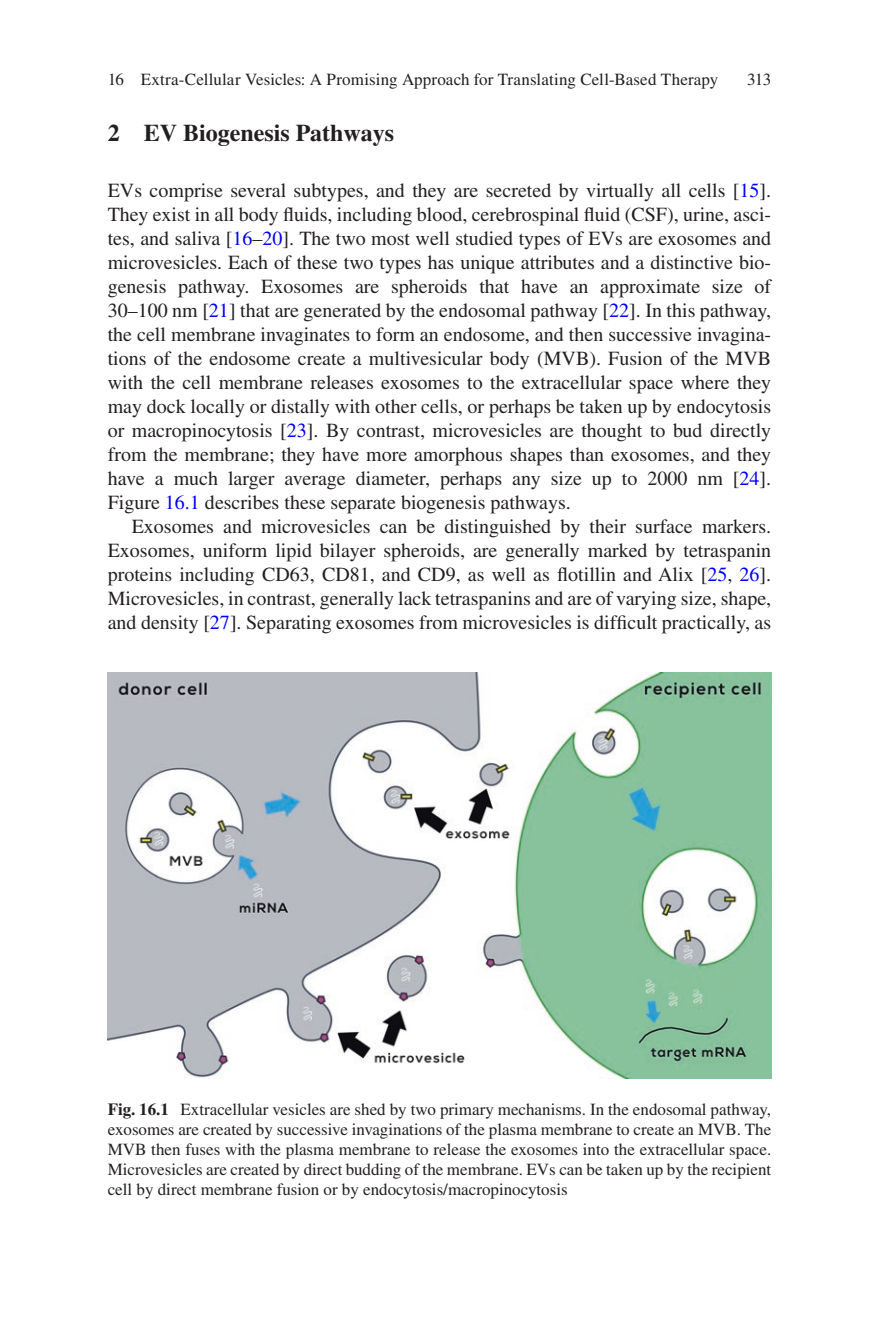
<style>
.page{position:relative;width:879px;height:1333px;background:#fff}
.page>*{position:absolute;margin:0;border:0;box-sizing:border-box;transform-origin:0 0}
.t1{font:700 24px "Qwtdgk Times LT Std";color:#231f20}
.t2{font:20px/24px "Jdljrl Times LT Std";color:#231f20;text-align:justify}
.t3{font:17px/20px "Jdljrl Times LT Std";color:#231f20;text-align:justify}
.s1{color:#0000fa}
.s2{font-family:"Qwtdgk Times LT Std";font-weight:700}
</style>
<div class="page">
<img style="left:108px;top:672px;width:663px;height:406px">
<p class="t3" style="left:108px;top:69px;width:612px">16 Extra-Cellular Vesicles: A Promising Approach for Translating Cell-Based Therapy</p>
<p class="t3" style="left:747px;top:69px;width:26px">313</p>
<p class="t1" style="left:108px;top:118px;width:288px">2 EV Biogenesis Pathways</p>
<p class="t2" style="left:108px;top:178px;width:665px">EVs comprise several subtypes, and they are secreted by virtually all cells [<span class="s1">15</span>].<br>They exist in all body fluids, including blood, cerebrospinal fluid (CSF), urine, asci&shy;tes, and saliva [<span class="s1">16</span>–<span class="s1">20</span>]. The two most well studied types of EVs are exosomes and microvesicles. Each of these two types has unique attributes and a distinctive bio&shy;genesis pathway. Exosomes are spheroids that have an approximate size of 30–100 nm [<span class="s1">21</span>] that are generated by the endosomal pathway [<span class="s1">22</span>]. In this pathway, the cell membrane invaginates to form an endosome, and then successive invagina&shy;tions of the endosome create a multivesicular body (MVB). Fusion of the MVB with the cell membrane releases exosomes to the extracellular space where they may dock locally or distally with other cells, or perhaps be taken up by endocytosis or macropinocytosis [<span class="s1">23</span>]. By contrast, microvesicles are thought to bud directly from the membrane; they have more amorphous shapes than exosomes, and they have a much larger average diameter, perhaps any size up to 2000 nm [<span class="s1">24</span>].<br>Figure <span class="s1">16.1</span> describes these separate biogenesis pathways.</p>
<p class="t2" style="left:108px;top:514px;width:665px;text-indent:24px">Exosomes and microvesicles can be distinguished by their surface markers.<br>Exosomes, uniform lipid bilayer spheroids, are generally marked by tetraspanin proteins including CD63, CD81, and CD9, as well as flotillin and Alix [<span class="s1">25</span>, <span class="s1">26</span>].<br>Microvesicles, in contrast, generally lack tetraspanins and are of varying size, shape, and density [<span class="s1">27</span>]. Separating exosomes from microvesicles is difficult practically, as</p>
<p class="t3" style="left:108px;top:1098px;width:665px"><span class="s2">Fig. 16.1</span> Extracellular vesicles are shed by two primary mechanisms. In the endosomal pathway, exosomes are created by successive invaginations of the plasma membrane to create an MVB. The MVB then fuses with the plasma membrane to release the exosomes into the extracellular space.<br>Microvesicles are created by direct budding of the membrane. EVs can be taken up by the recipient cell by direct membrane fusion or by endocytosis/macropinocytosis</p>
</div>
